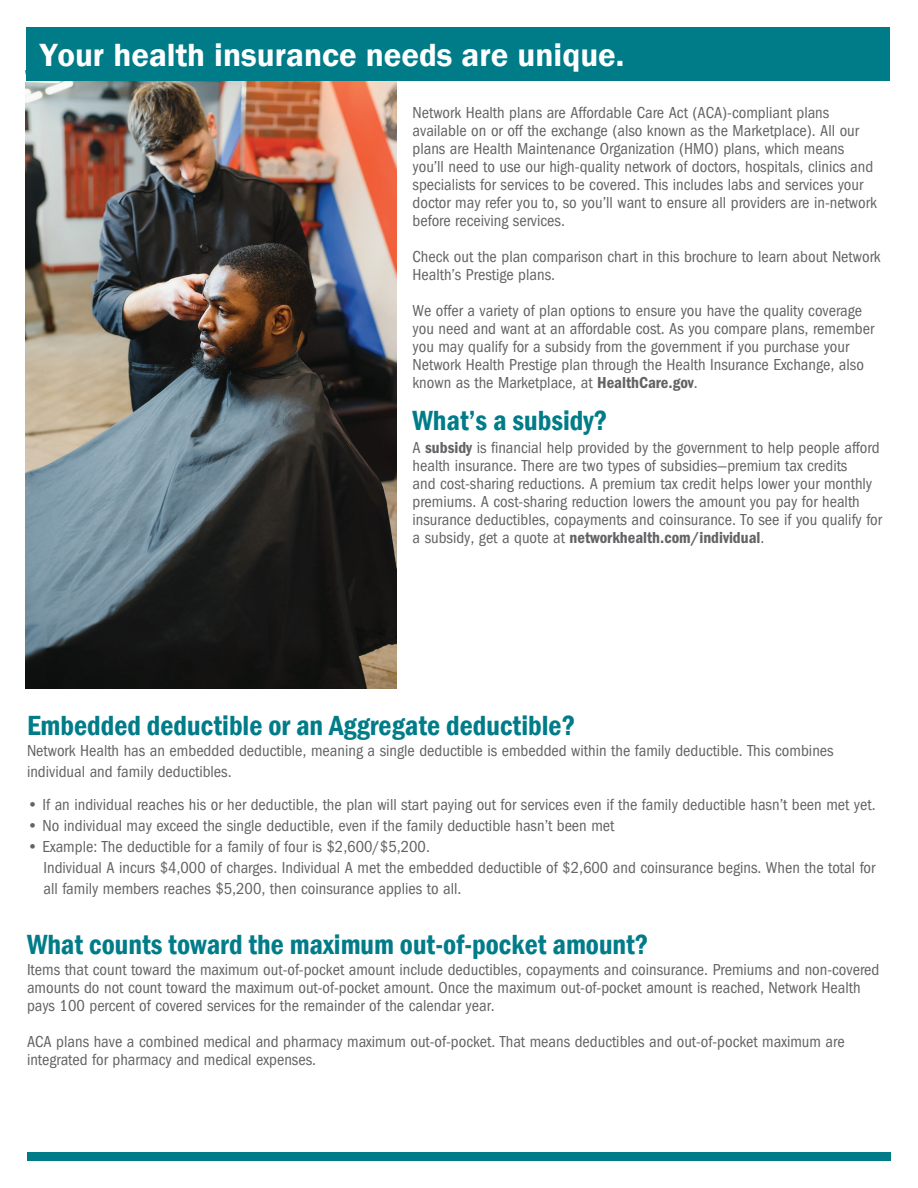
<style>
.page{position:relative;width:918px;height:1188px;background:#fff}
.page>*{position:absolute;margin:0;border:0;box-sizing:border-box;transform-origin:0 0}
.t1{font:600 33px "Franklin Gothic";color:#fff}
.t2{font:600 condensed 28.5px "Franklin Gothic";color:#007c89}
.t3{font:condensed 16.5px/18px "Franklin Gothic LT Pro";color:#636366}
.t4{font:16.5px "Franklin Gothic LT Pro Cn Dm";color:#636366}
.s1{font-family:"Franklin Gothic LT Pro Cn Dm";font-stretch:normal}
.s2{font-family:"Franklin Gothic LT Pro";font-stretch:condensed}
.s3{font-family:"Franklin Gothic";font-weight:600;font-stretch:normal}
</style>
<div class="page">
<img style="left:26px;top:81px;width:371px;height:607px">
<div style="left:26px;top:27px;width:864px;height:54px;background:#007c89"></div>
<div style="left:27px;top:1152px;width:864px;height:9px;background:#007c89"></div>
<h1 class="t1" style="left:40px;top:34px;width:586px">Your health insurance needs are unique.</h1>
<p class="t3" style="left:413px;top:104px;width:466px">Network Health plans are Affordable Care Act (ACA)-compliant plans available on or off the exchange (also known as the Marketplace). All our plans are Health Maintenance Organization (HMO) plans, which means you’ll need to use our high-quality network of doctors, hospitals, clinics and specialists for services to be covered. This includes labs and services your doctor may refer you to, so you’ll want to ensure all providers are in-network before receiving services.</p>
<p class="t3" style="left:413px;top:248px;width:470px">Check out the plan comparison chart in this brochure to learn about Network<br>Health’s Prestige plans.</p>
<p class="t3" style="left:413px;top:302px;width:463px">We offer a variety of plan options to ensure you have the quality coverage you need and want at an affordable cost. As you compare plans, remember you may qualify for a subsidy from the government if you purchase your Network Health Prestige plan through the Health Insurance Exchange, also known as the Marketplace, at <span class="s1">HealthCare.gov</span>.</p>
<h2 class="t2" style="left:413px;top:402px;width:196px">What’s a subsidy?</h2>
<p class="t3" style="left:413px;top:438px;width:471px">A <span class="s1">subsidy</span> is financial help provided by the government to help people afford health insurance. There are two types of subsidies—premium tax credits<br>and cost-sharing reductions. A premium tax credit helps lower your monthly premiums. A cost-sharing reduction lowers the amount you pay for health insurance deductibles, copayments and coinsurance. To see if you qualify for</p>
<p class="t4" style="left:413px;top:528px;width:353px"><span class="s2">a subsidy, get a quote at</span> networkhealth.com/individual<span class="s2">.</span></p>
<h2 class="t2" style="left:27px;top:707px;width:550px">Embedded deductible or an Aggregate deductible?</h2>
<p class="t3" style="left:27px;top:741px;width:808px;line-height:21px">Network Health has an embedded deductible, meaning a single deductible is embedded within the family deductible. This combines individual and family deductibles.</p>
<p class="t3" style="left:27px;top:796px;width:850px"><span class="s3">•</span> If an individual reaches his or her deductible, the plan will start paying out for services even if the family deductible hasn’t been met yet.</p>
<p class="t3" style="left:27px;top:817px;width:589px"><span class="s3">•</span> No individual may exceed the single deductible, even if the family deductible hasn’t been met</p>
<p class="t3" style="left:44px;top:837px;width:833px;line-height:21px;text-indent:-16px"><span class="s3">•</span> Example: The deductible for a family of four is $2,600/$5,200.<br>Individual A incurs $4,000 of charges. Individual A met the embedded deductible of $2,600 and coinsurance begins. When the total for all family members reaches $5,200, then coinsurance applies to all.</p>
<h2 class="t2" style="left:27px;top:926px;width:623px">What counts toward the maximum out-of-pocket amount?</h2>
<p class="t3" style="left:27px;top:961px;width:854px">Items that count toward the maximum out-of-pocket amount include deductibles, copayments and coinsurance. Premiums and non-covered amounts do not count toward the maximum out-of-pocket amount. Once the maximum out-of-pocket amount is reached, Network Health pays 100 percent of covered services for the remainder of the calendar year.</p>
<p class="t3" style="left:27px;top:1033px;width:819px">ACA plans have a combined medical and pharmacy maximum out-of-pocket. That means deductibles and out-of-pocket maximum are integrated for pharmacy and medical expenses.</p>
</div>
